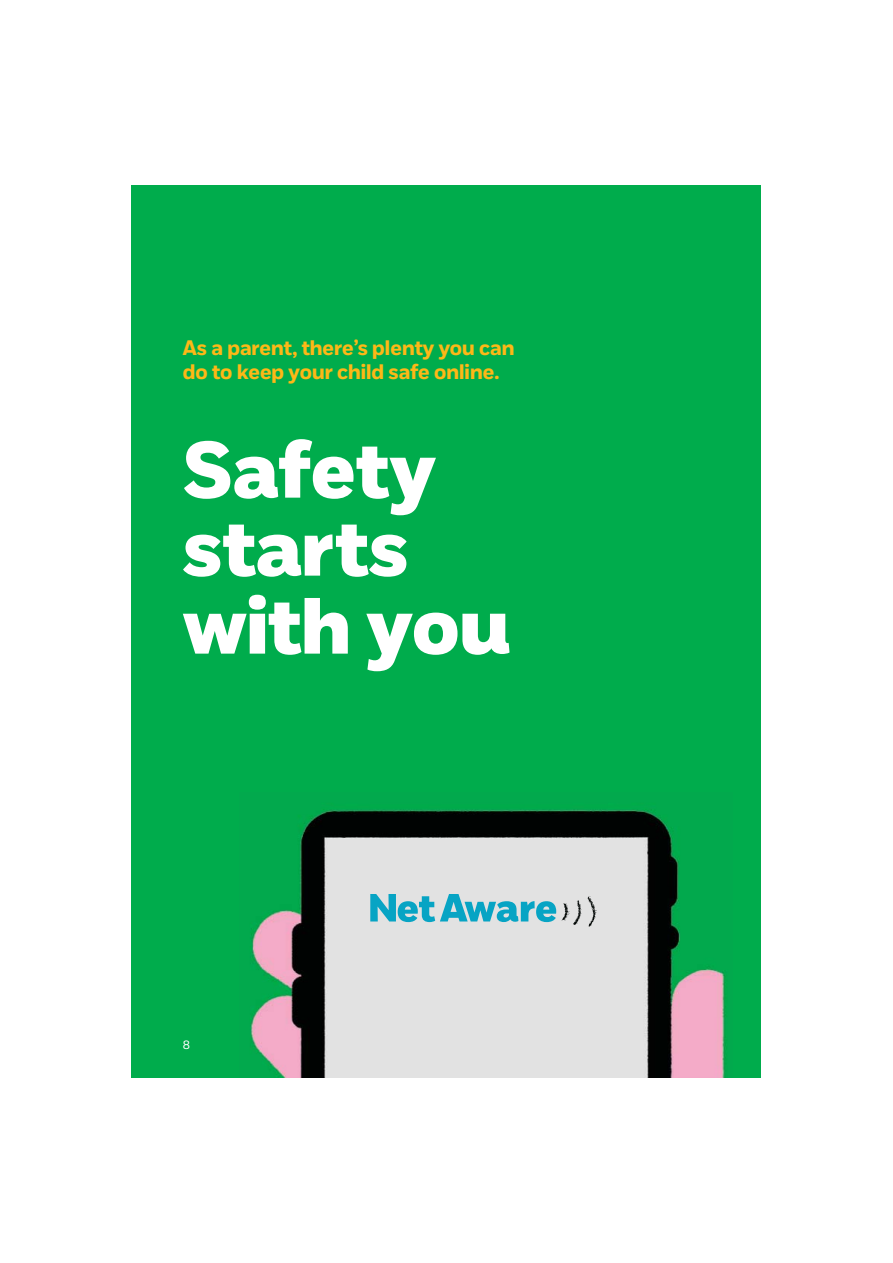
<style>
.page{position:relative;width:893px;height:1263px;background:#fff}
.page>*{position:absolute;margin:0;border:0;box-sizing:border-box;transform-origin:0 0}
.t1{font:79.5px/78px "NSPCC Headline";color:#fff}
.t2{font:700 21px/24px "NSPCC";color:#fdb817}
.t3{font:12px "NSPCC";color:#fff}
</style>
<div class="page">
<div style="left:132px;top:185px;width:629px;height:893px;background:#00ac4c"></div>
<img style="left:250px;top:809px;width:475px;height:269px">
<svg style="left:370px;top:894px;width:186px;height:28px;background:#6fc1d2"></svg>
<svg style="left:562px;top:900px;width:19px;height:25px"></svg>
<svg style="left:588px;top:896px;width:8px;height:30px"></svg>
<p class="t2" style="left:183px;top:338px;width:333px">As a parent, there’s plenty you can do to keep your child safe online.</p>
<h1 class="t1" style="left:183px;top:440px;width:329px">Safety starts with you</h1>
<p class="t3" style="left:183px;top:1040px;width:9px">8</p>
</div>
